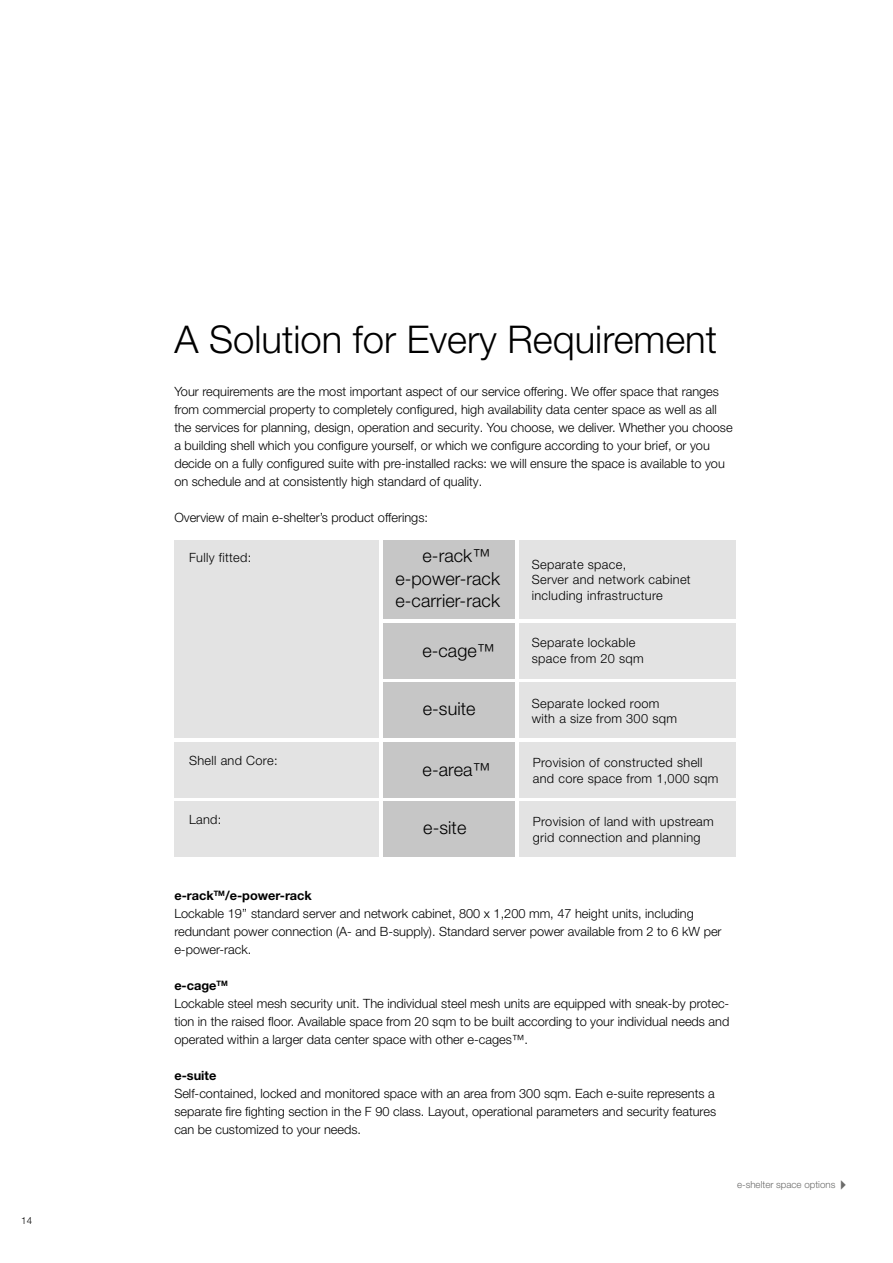
<style>
.page{position:relative;width:893px;height:1263px;background:#fff}
.page>*{position:absolute;margin:0;border:0;box-sizing:border-box;transform-origin:0 0}
.t1{font:300 38.25px "Helvetica Neue LT Pro";color:#000}
.t2{font:300 18px/22.5px "Helvetica Neue LT Pro";letter-spacing:.005em;color:#000}
.t3{font:300 12.75px/18px "Helvetica Neue LT Pro";color:#000}
.t4{font:300 12.75px/15.8px "Helvetica Neue LT Pro";letter-spacing:.025em;color:#000}
.t5{font:700 12.75px "Helvetica Neue LT Pro";color:#000}
.t6{font:300 9.75px "Helvetica Neue LT Pro";color:#6b6b6a}
.t7{font:300 9.75px "Helvetica Neue LT Pro";color:#000}
.s1{font-weight:700}
</style>
<div class="page">
<div style="left:174px;top:540px;width:204px;height:198px;background:#e3e3e3"></div>
<div style="left:174px;top:742px;width:204px;height:55px;background:#e3e3e3"></div>
<div style="left:174px;top:802px;width:204px;height:55px;background:#e3e3e3"></div>
<div style="left:519px;top:802px;width:217px;height:55px;background:#e3e3e3"></div>
<div style="left:519px;top:742px;width:217px;height:55px;background:#e3e3e3"></div>
<div style="left:519px;top:683px;width:217px;height:55px;background:#e3e3e3"></div>
<div style="left:519px;top:623px;width:217px;height:55px;background:#e3e3e3"></div>
<div style="left:519px;top:540px;width:217px;height:79px;background:#e3e3e3"></div>
<div style="left:383px;top:540px;width:131px;height:79px;background:#c6c6c6"></div>
<div style="left:383px;top:623px;width:131px;height:55px;background:#c6c6c6"></div>
<div style="left:383px;top:683px;width:131px;height:55px;background:#c6c6c6"></div>
<div style="left:383px;top:742px;width:131px;height:55px;background:#c6c6c6"></div>
<div style="left:383px;top:802px;width:131px;height:55px;background:#c6c6c6"></div>
<p class="t7" style="left:21px;top:1215px;width:12px">14</p>
<h1 class="t1" style="left:174px;top:316px;width:544px">A Solution for Every Requirement</h1>
<p class="t3" style="left:174px;top:382px;width:560px">Your requirements are the most important aspect of our service offering. We offer space that ranges from commercial property to completely configured, high availability data center space as well as all the services for planning, design, operation and security. You choose, we deliver. Whether you choose a building shell which you configure yourself, or which we configure according to your brief, or you decide on a fully configured suite with pre-installed racks: we will ensure the space is available to you on schedule and at consistently high standard of quality.</p>
<p class="t3" style="left:174px;top:508px;width:255px">Overview of main e-shelter’s product offerings:</p>
<p class="t4" style="left:189px;top:550px;width:64px">Fully fitted:</p>
<p class="t4" style="left:189px;top:752px;width:90px">Shell and Core:</p>
<p class="t3" style="left:189px;top:810px;width:34px">Land:</p>
<h2 class="t2" style="left:395px;top:544px;width:106px;text-indent:27px">e-rack™ e-power-rack e-carrier-rack</h2>
<h2 class="t2" style="left:422px;top:639px;width:74px">e-cage™</h2>
<h2 class="t2" style="left:423px;top:697px;width:54px">e-suite</h2>
<p class="t4" style="left:532px;top:556px;width:160px">Separate space,<br>Server and network cabinet including infrastructure</p>
<p class="t4" style="left:532px;top:634px;width:114px">Separate lockable space from 20 sqm</p>
<p class="t4" style="left:532px;top:695px;width:147px">Separate locked room with a size from 300 sqm</p>
<h2 class="t2" style="left:423px;top:758px;width:69px">e-area™</h2>
<p class="t4" style="left:533px;top:754px;width:187px">Provision of constructed shell and core space from 1,000 sqm</p>
<h2 class="t2" style="left:423px;top:816px;width:45px">e-site</h2>
<p class="t4" style="left:533px;top:813px;width:183px">Provision of land with upstream grid connection and planning</p>
<p class="t3" style="left:174px;top:886px;width:549px"><span class="s1">e-rack</span><sup>TM</sup><span class="s1">/e-power-rack<br></span>Lockable 19’’ standard server and network cabinet, 800 x 1,200 mm, 47 height units, including redundant power connection (A- and B-supply). Standard server power available from 2 to 6 kW per e-power-rack.</p>
<p class="t3" style="left:174px;top:976px;width:557px"><span class="s1">e-cage</span><sup>TM<br></sup>Lockable steel mesh security unit. The individual steel mesh units are equipped with sneak-by protec&shy;tion in the raised floor. Available space from 20 sqm to be built according to your individual needs and operated within a larger data center space with other e-cages™.</p>
<p class="t5" style="left:174px;top:1068px;width:44px">e-suite</p>
<p class="t3" style="left:174px;top:1084px;width:543px;text-align:justify">Self-contained, locked and monitored space with an area from 300 sqm. Each e-suite represents a separate fire fighting section in the F 90 class. Layout, operational parameters and security features can be customized to your needs.</p>
<p class="t6" style="left:737px;top:1179px;width:115px">e-shelter space options✔</p>
</div>
